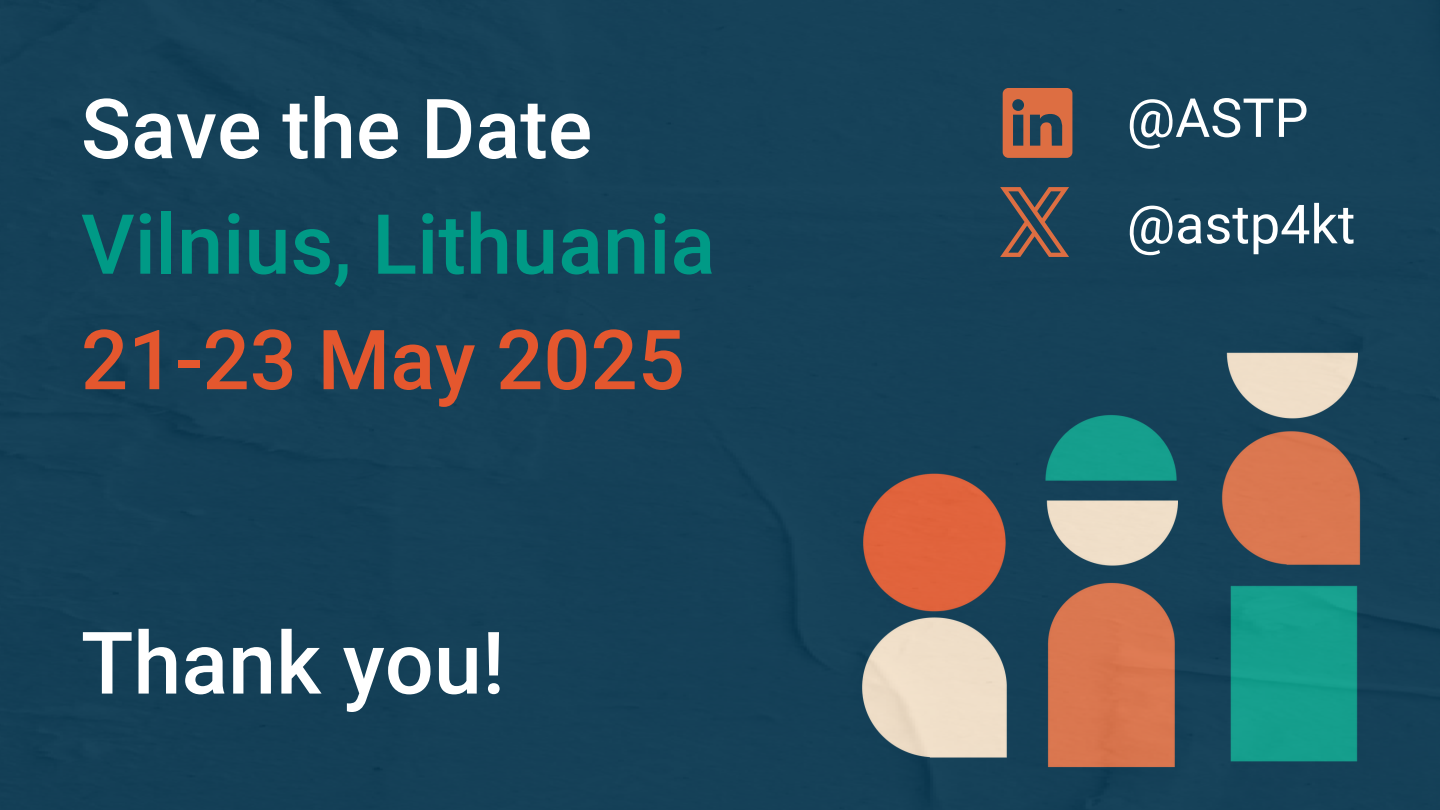
<style>
.page{position:relative;width:1440px;height:810px;background:#fff}
.page>*{position:absolute;margin:0;border:0;box-sizing:border-box;transform-origin:0 0}
.t1{font:500 86.4px "Roboto";color:#fff}
.t2{font:500 83px/115.5px "Roboto";color:#009a86}
.t3{font:53.9px "Roboto";color:#fff}
.s1{color:#fff}
.s2{color:#e4572e}
</style>
<div class="page">
<img style="left:0;top:0;width:1440px;height:810px">
<svg style="left:1000px;top:187px;width:69px;height:70px;background:#524f51"></svg>
<svg style="left:1003px;top:88px;width:69px;height:70px;background:#ac6347"></svg>
<p class="t2" style="left:81px;top:72px;width:636px"><span class="s1">Save the Date<br></span>Vilnius, Lithuania<br><span class="s2">21-23 May 2025</span></p>
<p class="t1" style="left:81px;top:613px;width:426px">Thank you!</p>
<p class="t3" style="left:1127px;top:87px;width:183px">@ASTP</p>
<p class="t3" style="left:1127px;top:193px;width:230px">@astp4kt</p>
</div>
